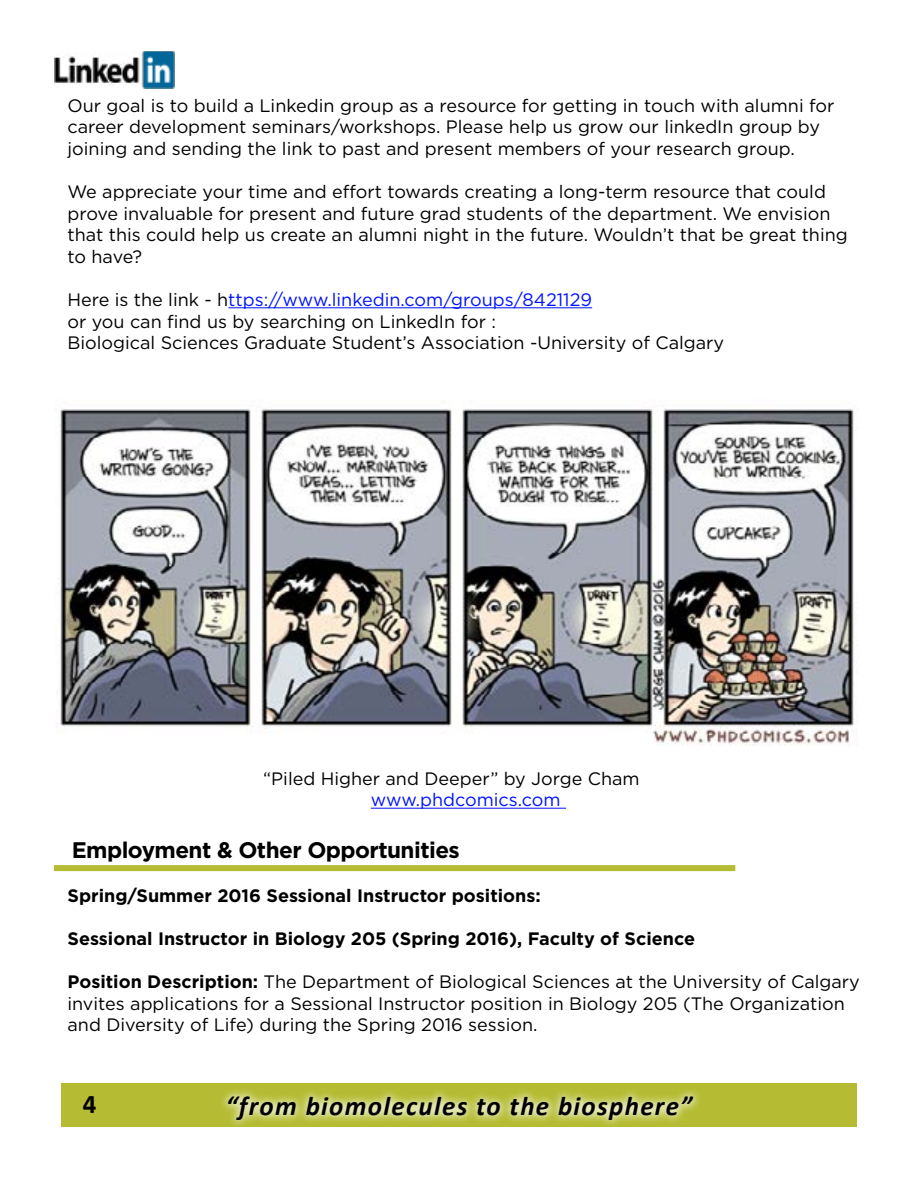
<style>
.page{position:relative;width:918px;height:1188px;background:#fff}
.page>*{position:absolute;margin:0;border:0;box-sizing:border-box;transform-origin:0 0}
.t1{font:italic 700 27px "Calibri";letter-spacing:.05em;color:#000}
.t2{font:700 27px "Calibri";color:#000}
.t3{font:700 22.5px "Gotham";letter-spacing:-.025em;color:#000}
.t4{font:18px/21.6px "Gotham";color:#000}
.t5{font:700 18px "Gotham";color:#000}
.t6{font:18px "Gotham";color:#0013ff}
.s1{color:#0013ff}
.s2{font-weight:700}
</style>
<div class="page">
<div style="left:61px;top:1083px;width:796px;height:44px;background:#b5bc33"></div>
<div style="left:218px;top:1088px;width:485px;height:41px;background:#fff;opacity:.75"></div>
<hr style="left:228px;top:307px;width:364px;height:1px;background:#0013ff">
<hr style="left:371px;top:808px;width:195px;height:1px;background:#0013ff">
<img style="left:54px;top:51px;width:121px;height:37px">
<div style="left:54px;top:865px;width:681px;height:6px;background:#b5bc33"></div>
<img style="left:56px;top:408px;width:798px;height:338px">
<p class="t4" style="left:68px;top:94px;width:769px">Our goal is to build a Linkedin group as a resource for getting in touch with alumni for career development seminars/workshops. Please help us grow our linkedIn group by joining and sending the link to past and present members of your research group.</p>
<p class="t4" style="left:68px;top:180px;width:782px">We appreciate your time and effort towards creating a long-term resource that could prove invaluable for present and future grad students of the department. We envision that this could help us create an alumni night in the future. Wouldn’t that be great thing to have?</p>
<p class="t4" style="left:68px;top:288px;width:658px">Here is the link - h<span class="s1">ttps://www.linkedin.com/groups/8421129<br></span>or you can find us by searching on LinkedIn for :<br>Biological Sciences Graduate Student’s Association -University of Calgary</p>
<p class="t4" style="left:263px;top:767px;width:378px">“Piled Higher and Deeper” by Jorge Cham</p>
<p class="t6" style="left:371px;top:789px;width:191px">www.phdcomics.com</p>
<p class="t3" style="left:72px;top:835px;width:390px">Employment &amp; Other Opportunities</p>
<p class="t5" style="left:68px;top:883px;width:475px">Spring/Summer 2016 Sessional Instructor positions:</p>
<p class="t5" style="left:68px;top:927px;width:629px">Sessional Instructor in Biology 205 (Spring 2016), Faculty of Science</p>
<p class="t4" style="left:68px;top:971px;width:794px"><span class="s2">Position Description:</span> The Department of Biological Sciences at the University of Calgary invites applications for a Sessional Instructor position in Biology 205 (The Organization and Diversity of Life) during the Spring 2016 session.</p>
<h1 class="t2" style="left:83px;top:1087px;width:15px">4</h1>
<h1 class="t1" style="left:226px;top:1090px;width:468px">“from biomolecules to the biosphere”</h1>
</div>
